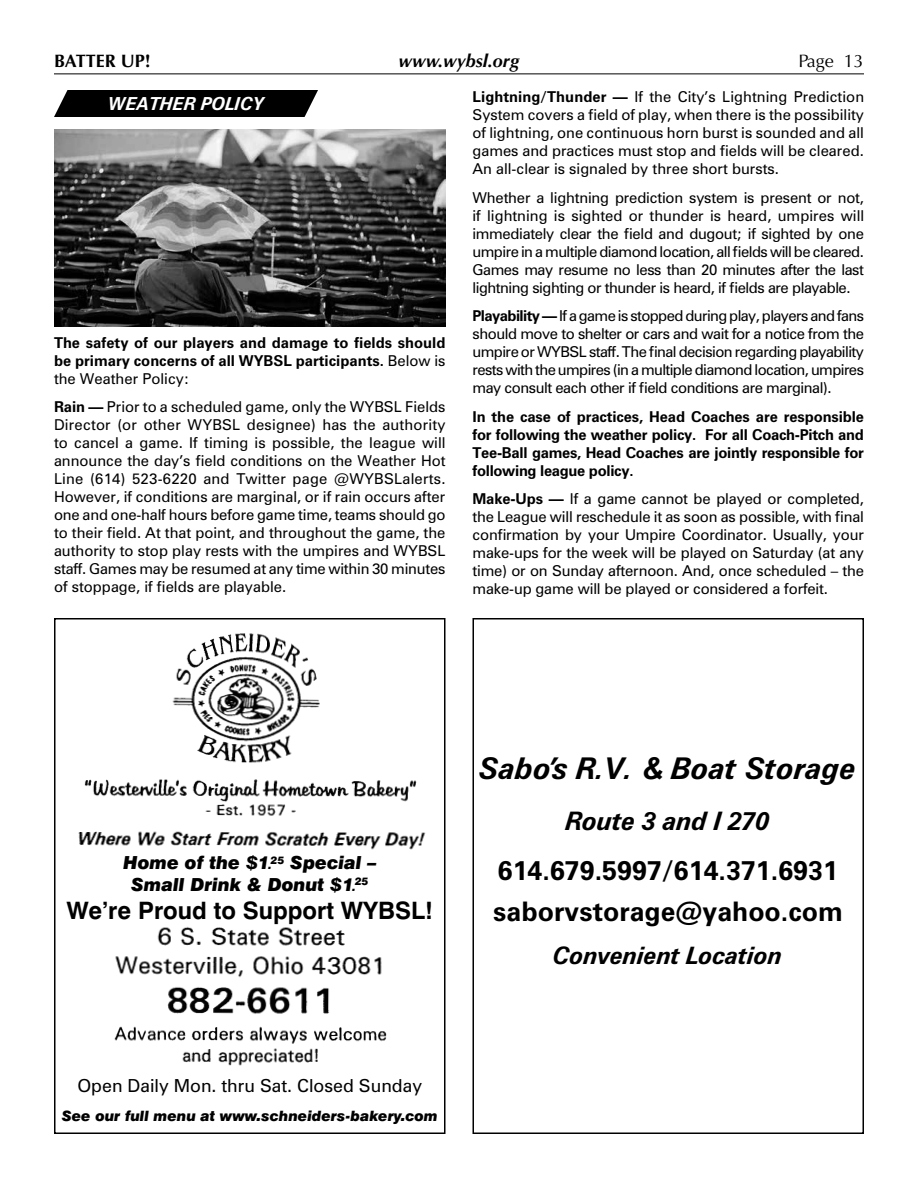
<style>
.page{position:relative;width:918px;height:1188px;background:#fff}
.page>*{position:absolute;margin:0;border:0;box-sizing:border-box;transform-origin:0 0}
.t1{font:italic 700 30px "Zurich BT";color:#000}
.t2{font:700 27px/40.8px "Zurich BT";color:#000}
.t3{font:italic 700 25.5px "Zurich BT";letter-spacing:-.01em;color:#000}
.t4{font:700 24px "Swiss 721 BT";color:#000}
.t5{font:italic 700 24px "Zurich BT";letter-spacing:-.01em;color:#000}
.t6{font:italic 900 18px/21.6px "Swiss 721 BT";color:#000}
.t7{font:18px "Zurich BT";color:#000}
.t8{font:italic 700 18px "Optima";color:#000}
.t9{font:italic 700 18px "Zurich BT";color:#fff}
.t10{font:700 18px "Optima";color:#000}
.t11{font:18px "Optima";color:#000}
.t12{font:15px/18px "Zurich BT";letter-spacing:-.01em;color:#000;text-align:justify}
.t13{font:700 15px/18px "Zurich BT";letter-spacing:-.01em;color:#000;text-align:justify}
.t14{font:italic 900 14.25px "Swiss 721 BT";color:#000}
.t15{font:italic 900 10.5px "Swiss 721 BT";color:#000}
.s1{font-weight:700}
.s2{font-weight:400}
.s3{font-size:10.5px}
.s4{font-family:"Arial"}
</style>
<div class="page">
<hr style="left:54px;top:74px;width:810px;height:1px;background:#000">
<img style="left:54px;top:129px;width:392px;height:198px">
<div style="left:54px;top:90px;width:264px;height:27px;background:#000"></div>
<div style="left:54px;top:618px;width:392px;height:516px;border:2px solid #000"></div>
<img style="left:78px;top:633px;width:348px;height:433px">
<div style="left:57px;top:855px;width:386px;height:71px;background:#fff"></div>
<div style="left:472px;top:618px;width:392px;height:516px;border:2px solid #000"></div>
<p class="t10" style="left:54px;top:51px;width:98px">BATTER UP!</p>
<p class="t8" style="left:399px;top:50px;width:122px">www.wybsl.org</p>
<p class="t11" style="left:799px;top:51px;width:67px">Page 13</p>
<p class="t9" style="left:108px;top:93px;width:157px">WEATHER POLICY</p>
<p class="t12" style="left:472px;top:88px;width:393px"><span class="s1">Lightning/Thunder —</span> If the City’s Lightning Prediction System covers a field of play, when there is the possibility of lightning, one continuous horn burst is sounded and all games and practices must stop and fields will be cleared.<br>An all-clear is signaled by three short bursts.</p>
<p class="t12" style="left:472px;top:188px;width:393px">Whether a lightning prediction system is present or not, if lightning is sighted or thunder is heard, umpires will immediately clear the field and dugout; if sighted by one umpire in a multiple diamond location, all fields will be cleared.<br>Games may resume no less than 20 minutes after the last lightning sighting or thunder is heard, if fields are playable.</p>
<p class="t12" style="left:472px;top:307px;width:393px"><span class="s1">Playability —</span> If a game is stopped during play, players and fans should move to shelter or cars and wait for a notice from the umpire or WYBSL staff. The final decision regarding playability rests with the umpires (in a multiple diamond location, umpires may consult each other if field conditions are marginal).</p>
<p class="t13" style="left:472px;top:407px;width:393px">In the case of practices, Head Coaches are responsible for following the weather policy. For all Coach-Pitch and Tee-Ball games, Head Coaches are jointly responsible for following league policy.</p>
<p class="t12" style="left:472px;top:490px;width:393px"><span class="s1">Make-Ups —</span> If a game cannot be played or completed, the League will reschedule it as soon as possible, with final confirmation by your Umpire Coordinator. Usually, your make-ups for the week will be played on Saturday (at any time) or on Sunday afternoon. And, once scheduled – the make-up game will be played or considered a forfeit.</p>
<p class="t13" style="left:54px;top:333px;width:393px">The safety of our players and damage to fields should be primary concerns of all WYBSL participants. <span class="s2">Below is the Weather Policy:</span></p>
<p class="t12" style="left:54px;top:398px;width:393px"><span class="s1">Rain —</span> Prior to a scheduled game, only the WYBSL Fields Director (or other WYBSL designee) has the authority to cancel a game. If timing is possible, the league will announce the day’s field conditions on the Weather Hot Line (614) 523-6220 and Twitter page @WYBSLalerts.<br>However, if conditions are marginal, or if rain occurs after one and one-half hours before game time, teams should go to their field. At that point, and throughout the game, the authority to stop play rests with the umpires and WYBSL staff. Games may be resumed at any time within 30 minutes of stoppage, if fields are playable.</p>
<p class="t6" style="left:131px;top:852px;width:247px;text-indent:-8px">Home of the $1<span class="s3">.</span><sup>25</sup> Special –<br>Small Drink &amp; Donut $1<span class="s3">.</span></p>
<p class="t15" style="left:355px;top:875px;width:15px">25</p>
<h3 class="t4" style="left:67px;top:896px;width:368px">We’re Proud to Support WYBSL!</h3>
<h1 class="t1" style="left:479px;top:750px;width:379px">Sabo’s R.V. <span class="s4">&amp;</span> Boat Storage</h1>
<h3 class="t3" style="left:566px;top:805px;width:206px">Route 3 and I 270</h3>
<h2 class="t2" style="left:493px;top:850px;width:351px">614.679.5997/614.371.6931 saborvstorage@yahoo.com</h2>
<h3 class="t5" style="left:553px;top:941px;width:231px">Convenient Location</h3>
<p class="t7" style="left:77px;top:1075px;width:346px">Open Daily Mon. thru Sat. Closed Sunday</p>
<p class="t14" style="left:62px;top:1107px;width:378px">See our full menu at www.schneiders-bakery.com</p>
</div>
